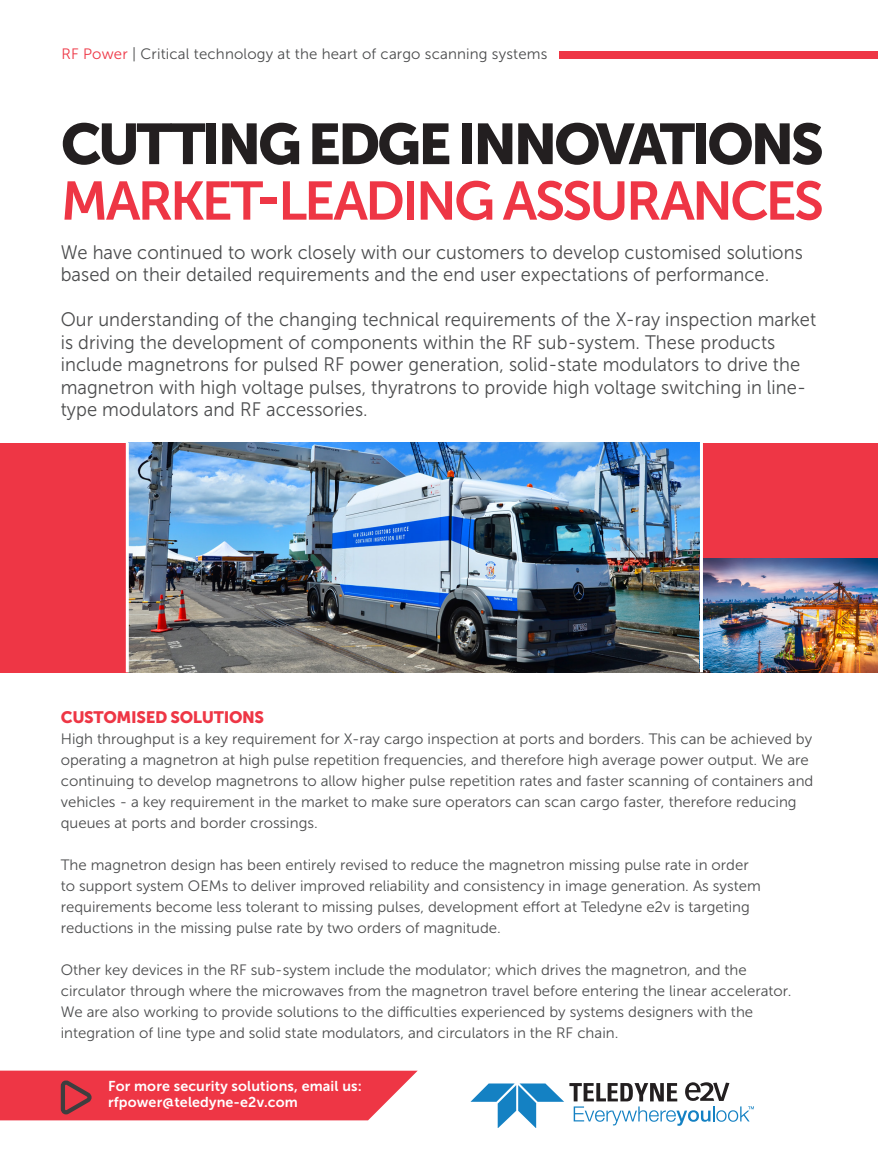
<style>
.page{position:relative;width:878px;height:1175px;background:#fff}
.page>*{position:absolute;margin:0;border:0;box-sizing:border-box;transform-origin:0 0}
.Paragraph{font:57px "Museo Sans 900";letter-spacing:-.065em;color:#231f20}
.Paragraph-2{font:54px "Museo Sans 700";letter-spacing:-.05em;color:#ee3645}
.Paragraph-3{font:19.5px/22.5px "Museo Sans 300";letter-spacing:.005em;color:#4b4c4d;scale:.94 1}
.Paragraph-4{font:16.5px "Museo Sans 900";letter-spacing:-.02em;color:#ee3645}
.Paragraph-5{font:15px/21px "Museo Sans 300";color:#4b4c4d}
._0__Caption__huge{font:15px "Museo Sans 300";letter-spacing:.01em;color:#4b4c4d}
.t1{font:14.25px "Museo Sans 700";letter-spacing:.01em;color:#fff}
.s1{color:#ee3645}
</style>
<div class="page">
<div style="left:0;top:443px;width:129px;height:229px;background:#ee3645"></div>
<img style="left:129px;top:443px;width:571px;height:229px">
<img style="left:703px;top:557px;width:175px;height:115px">
<hr style="left:126px;top:443px;width:3px;height:229px;background:#fff">
<div style="left:559px;top:51px;width:319px;height:8px;background:#ee3645"></div>
<svg style="left:0;top:1070px;width:417px;height:50px;background:#eb4451"></svg>
<svg style="left:470px;top:1082px;width:283px;height:45px"></svg>
<div style="left:702px;top:443px;width:176px;height:114px;background:#ee3645"></div>
<hr style="left:700px;top:443px;width:3px;height:229px;background:#fff">
<p class="_0__Caption__huge" style="left:62px;top:45px;width:487px"><span class="s1">RF Power</span> | Critical technology at the heart of cargo scanning systems</p>
<p class="Paragraph" style="left:61px;top:112px;width:764px">CUTTING EDGE INNOVATIONS</p>
<p class="Paragraph-2" style="left:61px;top:171px;width:764px">MARKET-LEADING ASSURANCES</p>
<p class="Paragraph-3" style="left:61px;top:241px;width:790px">We have continued to work closely with our customers to develop customised solutions based on their detailed requirements and the end user expectations of performance.</p>
<p class="Paragraph-3" style="left:61px;top:308px;width:805px">Our understanding of the changing technical requirements of the X-ray inspection market is driving the development of components within the RF sub-system. These products include magnetrons for pulsed RF power generation, solid-state modulators to drive the magnetron with high voltage pulses, thyratrons to provide high voltage switching in line&shy;type modulators and RF accessories.</p>
<p class="Paragraph-4" style="left:61px;top:708px;width:205px">CUSTOMISED SOLUTIONS</p>
<p class="Paragraph-5" style="left:61px;top:728px;width:754px">High throughput is a key requirement for X-ray cargo inspection at ports and borders. This can be achieved by operating a magnetron at high pulse repetition frequencies, and therefore high average power output. We are continuing to develop magnetrons to allow higher pulse repetition rates and faster scanning of containers and vehicles - a key requirement in the market to make sure operators can scan cargo faster, therefore reducing queues at ports and border crossings.</p>
<p class="Paragraph-5" style="left:61px;top:854px;width:701px">The magnetron design has been entirely revised to reduce the magnetron missing pulse rate in order to support system OEMs to deliver improved reliability and consistency in image generation. As system requirements become less tolerant to missing pulses, development effort at Teledyne e2v is targeting reductions in the missing pulse rate by two orders of magnitude.</p>
<p class="Paragraph-5" style="left:61px;top:959px;width:732px">Other key devices in the RF sub-system include the modulator; which drives the magnetron, and the circulator through where the microwaves from the magnetron travel before entering the linear accelerator.<br>We are also working to provide solutions to the difficulties experienced by systems designers with the integration of line type and solid state modulators, and circulators in the RF chain.</p>
<p class="t1" style="left:108px;top:1078px;width:255px">For more security solutions, email us:</p>
<p class="t1" style="left:108px;top:1094px;width:191px">rfpower@teledyne-e2v.com</p>
</div>
